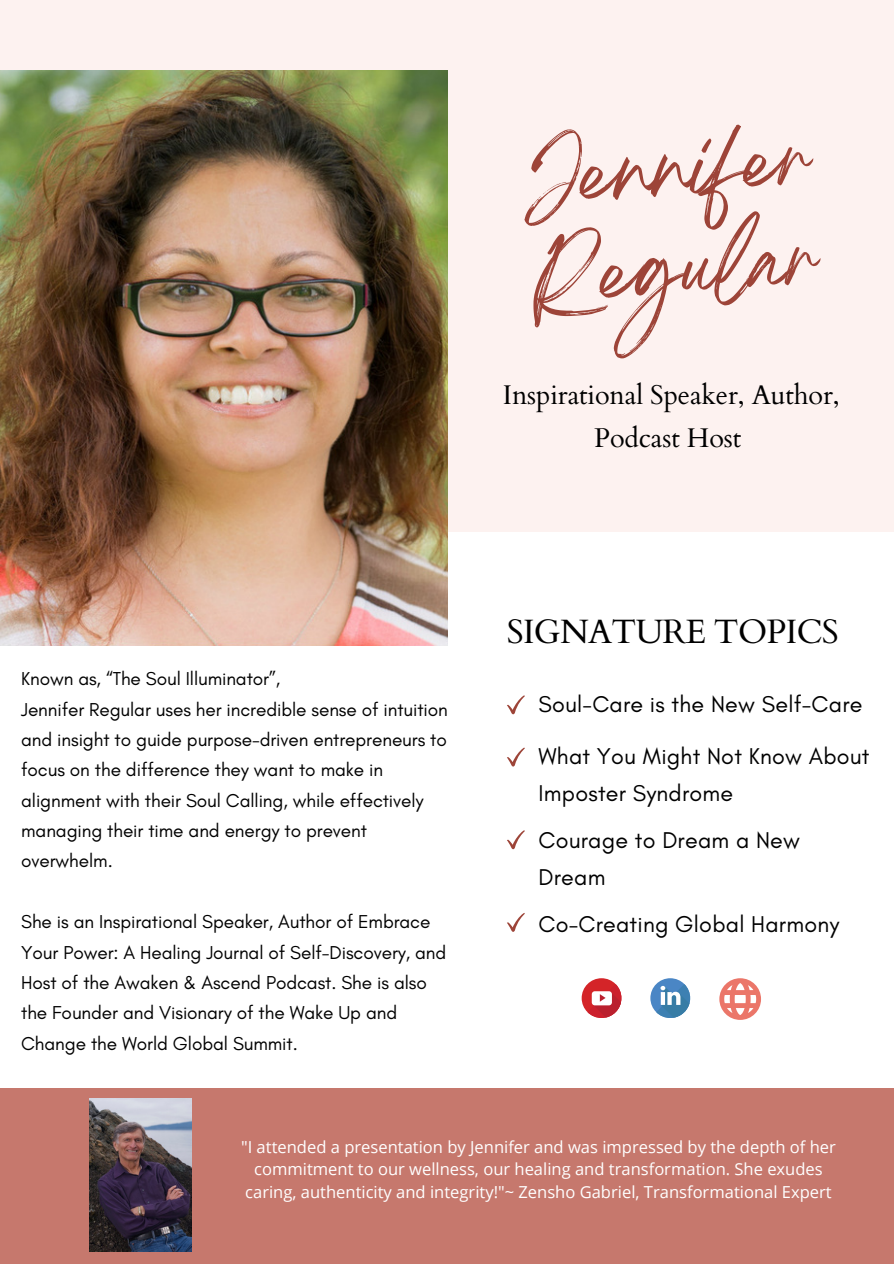
<style>
.page{position:relative;width:894px;height:1264px;background:#fff}
.page>*{position:absolute;margin:0;border:0;box-sizing:border-box;transform-origin:0 0}
.t1{font:72.15px/100.1px "Breathing";color:#9d4438}
.t2{font:33.75px "Cardo";letter-spacing:-.02em;color:#000}
.t3{font:27px/42.8px "Cardo";letter-spacing:-.005em;color:#000;text-align:center}
.t4{font:23.25px/37.2px "Glacial Indifference";letter-spacing:.01em;color:#000}
.t5{font:19.05px/30.3px "Glacial Indifference";letter-spacing:-.005em;color:#000}
.t6{font:16.5px/22.2px "Open Sans";color:#fff;text-align:center}
</style>
<div class="page">
<div style="left:0;top:0;width:893px;height:532px;background:#fdf2f0"></div>
<img style="left:0;top:71px;width:447px;height:574px">
<div style="left:0;top:1088px;width:893px;height:175px;background:#c6786d"></div>
<svg style="left:507px;top:695px;width:17px;height:19px"></svg>
<svg style="left:507px;top:747px;width:17px;height:19px"></svg>
<svg style="left:507px;top:830px;width:17px;height:19px"></svg>
<img style="left:89px;top:1098px;width:103px;height:153px">
<svg style="left:581px;top:978px;width:40px;height:39px"></svg>
<svg style="left:587px;top:984px;width:35px;height:34px"></svg>
<div style="left:650px;top:978px;width:40px;height:39px;background:#4a86c5;border-radius:50%"></div>
<svg style="left:656px;top:984px;width:35px;height:34px"></svg>
<svg style="left:719px;top:978px;width:41px;height:41px"></svg>
<svg style="left:507px;top:913px;width:17px;height:18px"></svg>
<h1 class="t1" style="left:521px;top:148px;width:291px;rotate:-4deg">Jennifer<br>Regular</h1>
<h3 class="t3" style="left:503px;top:374px;width:338px">Inspirational Speaker, Author,<br>Podcast Host</h3>
<p class="t5" style="left:21px;top:663px;width:428px">Known as, “The Soul Illuminator”,<br>Jennifer Regular uses her incredible sense of intuition and insight to guide purpose-driven entrepreneurs to focus on the difference they want to make in alignment with their Soul Calling, while effectively managing their time and energy to prevent overwhelm.</p>
<p class="t5" style="left:21px;top:906px;width:426px">She is an Inspirational Speaker, Author of Embrace Your Power: A Healing Journal of Self-Discovery, and Host of the Awaken &amp; Ascend Podcast. She is also the Founder and Visionary of the Wake Up and Change the World Global Summit.</p>
<h2 class="t2" style="left:506px;top:609px;width:333px">SIGNATURE TOPICS</h2>
<p class="t4" style="left:538px;top:685px;width:325px">Soul-Care is the New Self-Care</p>
<p class="t4" style="left:538px;top:737px;width:332px">What You Might Not Know About<br>Imposter Syndrome</p>
<p class="t4" style="left:538px;top:821px;width:263px">Courage to Dream a New<br>Dream</p>
<p class="t4" style="left:538px;top:905px;width:302px">Co-Creating Global Harmony</p>
<p class="t6" style="left:241px;top:1135px;width:596px">"I attended a presentation by Jennifer and was impressed by the depth of her commitment to our wellness, our healing and transformation. She exudes caring, authenticity and integrity!"~ Zensho Gabriel, Transformational Expert</p>
</div>
